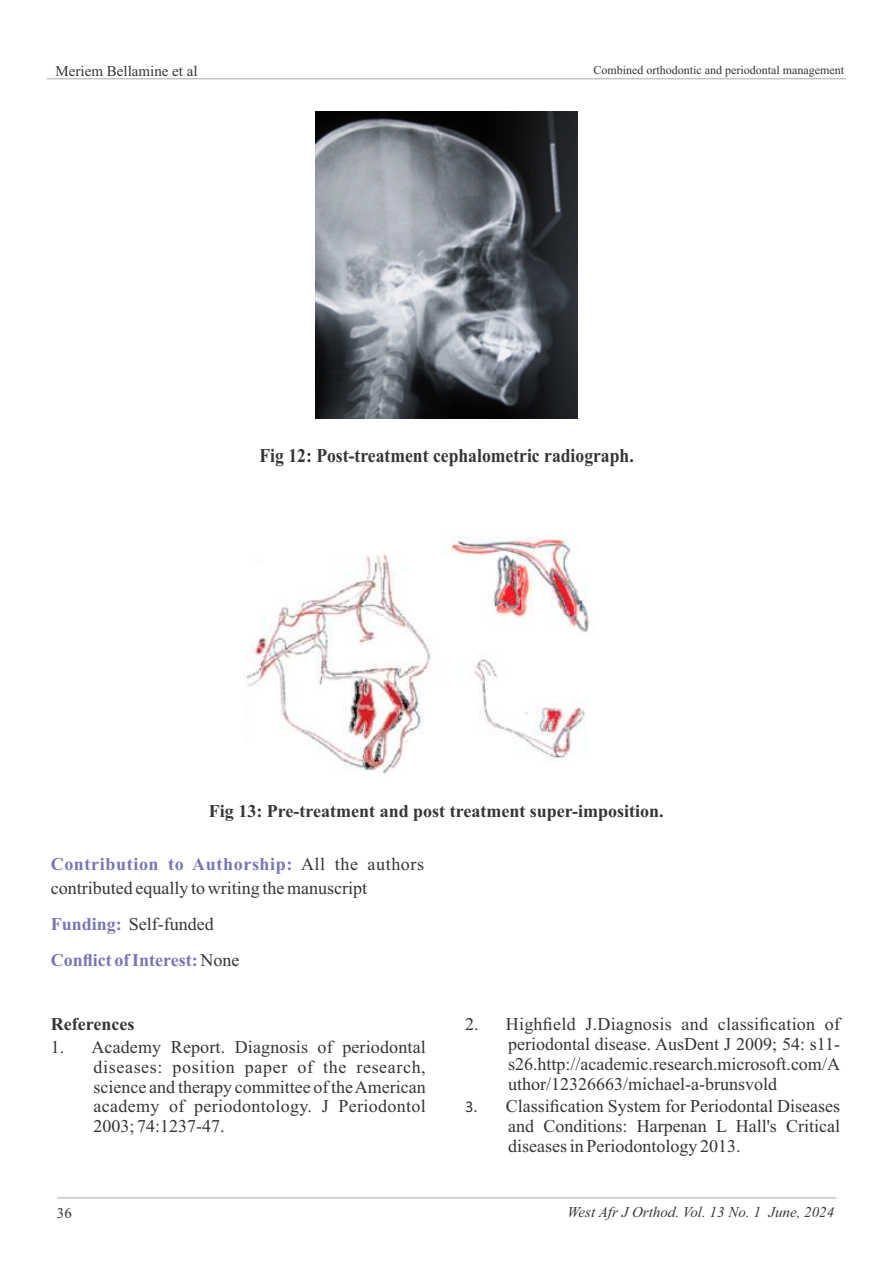
<style>
.page{position:relative;width:893px;height:1263px;background:#fff}
.page>*{position:absolute;margin:0;border:0;box-sizing:border-box;transform-origin:0 0}
.t1{font:700 19.5px "Times New Roman";color:#373435;scale:.9 1}
.t2{font:18px/19.8px "Times New Roman";color:#373435;text-align:justify}
.t3{font:700 18px "Times New Roman";color:#373435}
.t4{font:700 18px/36px "Times New Roman";color:#7a75b5}
.t5{font:italic 15px "Times New Roman";color:#373435}
.t6{font:15px "Times New Roman";color:#373435}
.t7{font:12px "Times New Roman";color:#373435}
.s1{font-weight:700;color:#7a75b5}
.s2{font-weight:400;color:#373435}
.s3{font-family:"Calibri";font-size:16.5px}
</style>
<div class="page">
<hr style="left:57px;top:1197px;width:779px;height:1px;background:#a9abae">
<hr style="left:47px;top:78px;width:799px;height:1px;background:#a9abae">
<img style="left:316px;top:111px;width:261px;height:307px">
<img style="left:246px;top:536px;width:343px;height:238px">
<p class="t6" style="left:56px;top:65px;width:144px">Meriem Bellamine et al</p>
<p class="t7" style="left:593px;top:66px;width:252px">Combined orthodontic and periodontal management</p>
<p class="t1" style="left:260px;top:448px;width:417px">Fig 12: Post-treatment cephalometric radiograph.</p>
<p class="t3" style="left:209px;top:804px;width:456px">Fig 13: Pre-treatment and post treatment super-imposition.</p>
<p class="t2" style="left:51px;top:854px;width:375px;line-height:24px"><span class="s1">Contribution to Authorship:</span> All the authors contributed equally to writing the manuscript</p>
<p class="t4" style="left:51px;top:908px;width:190px">Funding: <span class="s2">Self-funded<br></span>Conflict of Interest: <span class="s2">None</span></p>
<p class="t3" style="left:51px;top:1018px;width:85px">References</p>
<p class="t2" style="left:94px;top:1039px;width:334px;text-indent:-43px">1. Academy Report. Diagnosis of periodontal diseases: position paper of the research, science and therapy committee of the American academy of periodontology. J Periodontol 2003; 74:1237-47.</p>
<p class="t6" style="left:57px;top:1208px;width:16px">36</p>
<p class="t2" style="left:508px;top:1016px;width:334px;text-indent:-43px">2. Highfield J.Diagnosis and classification of periodontal disease. AusDent J 2009; 54: s11- s26.http://academic.research.microsoft.com/A uthor/12326663/michael-a-brunsvold</p>
<p class="t2" style="left:508px;top:1098px;width:334px;text-indent:-43px"><span class="s3">3.</span> Classification System for Periodontal Diseases and Conditions: Harpenan L Hall's Critical diseases in Periodontology 2013.</p>
<p class="t5" style="left:567px;top:1207px;width:268px">West Afr J Orthod. Vol. 13 No. 1 June, 2024</p>
</div>
